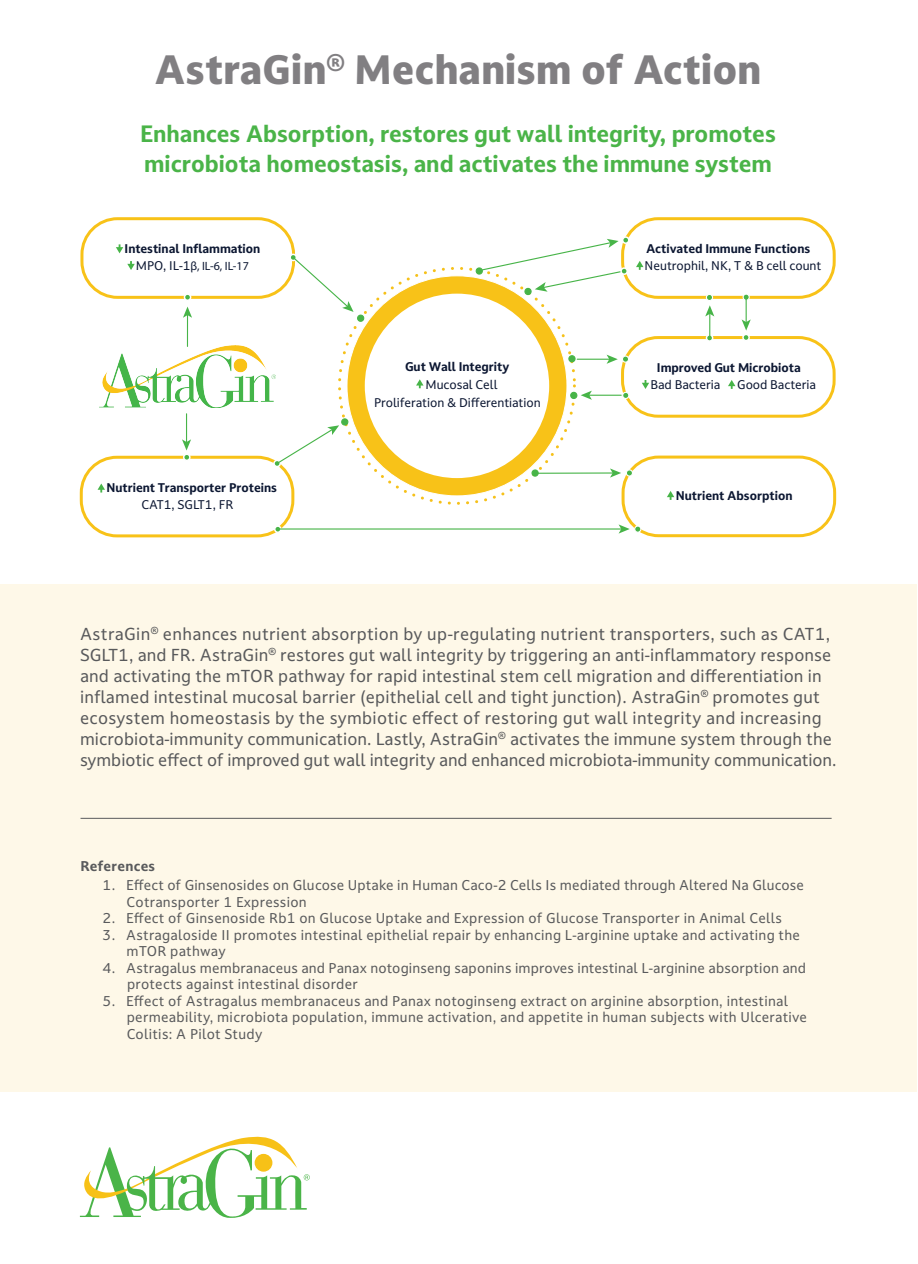
<style>
.page{position:relative;width:918px;height:1264px;background:#fff}
.page>*{position:absolute;margin:0;border:0;box-sizing:border-box;transform-origin:0 0}
.t1{font:39px "Darkmode Darkmode Off X Bold";letter-spacing:.01em;color:#817f82}
.t2{font:700 22.5px/30px "Darkmode Darkmode Off";color:#4ab448}
.t3{font:16.5px/21px "Darkmode Darkmode Off";letter-spacing:.01em;color:#58595b}
.t4{font:13.5px/16.5px "Darkmode Darkmode Off";letter-spacing:.025em;color:#595a5c}
.t5{font:700 13.5px "Darkmode Darkmode Off";letter-spacing:.015em;color:#595a5c}
.t6{font:700 12px "Darkmode Darkmode Off";color:#0c1732}
.t7{font:12px/18px "Darkmode Darkmode Off";color:#0c1732}
.t8{font:12px "Myriad Pro";color:#0c1732}
.s1{font-family:"Darkmode Darkmode Off"}
</style>
<div class="page">
<div style="left:0;top:583px;width:917px;height:508px;background:#fef8e8"></div>
<svg style="left:80px;top:1136px;width:230px;height:82px"></svg>
<div style="left:347px;top:276px;width:220px;height:220px;background:#f8c218;border-radius:50%"></div>
<div style="left:365px;top:294px;width:184px;height:184px;background:#fff;border-radius:50%"></div>
<div style="left:80px;top:217px;width:215px;height:82px;border:3px solid #f8c218;border-radius:36px"></div>
<div style="left:621px;top:217px;width:215px;height:82px;border:3px solid #f8c218;border-radius:36px"></div>
<div style="left:621px;top:336px;width:215px;height:82px;border:3px solid #f8c218;border-radius:36px"></div>
<div style="left:622px;top:455px;width:214px;height:82px;border:3px solid #f8c218;border-radius:36px"></div>
<div style="left:80px;top:456px;width:214px;height:81px;border:3px solid #f8c218;border-radius:36px"></div>
<img style="left:99px;top:345px;width:177px;height:63px">
<div style="left:184px;top:294px;width:7px;height:6px;background:#47b448;border-radius:50%"></div>
<div style="left:184px;top:293px;width:8px;height:8px;border:2px solid #fff;border-radius:50%"></div>
<div style="left:183px;top:453px;width:8px;height:8px;border:2px solid #fff;border-radius:50%"></div>
<div style="left:273px;top:459px;width:8px;height:8px;border:2px solid #fff;border-radius:50%"></div>
<div style="left:274px;top:525px;width:8px;height:8px;border:2px solid #fff;border-radius:50%"></div>
<div style="left:569px;top:355px;width:6px;height:7px;background:#47b448;border-radius:50%"></div>
<div style="left:568px;top:355px;width:8px;height:8px;border:1px solid #47b448;border-radius:50%"></div>
<div style="left:571px;top:392px;width:6px;height:7px;background:#47b448;border-radius:50%"></div>
<div style="left:570px;top:391px;width:8px;height:8px;border:1px solid #47b448;border-radius:50%"></div>
<div style="left:622px;top:356px;width:7px;height:6px;background:#47b448;border-radius:50%"></div>
<div style="left:622px;top:355px;width:7px;height:8px;border:1px solid #fff;border-radius:50%"></div>
<div style="left:622px;top:392px;width:7px;height:7px;border:1px solid #fff;border-radius:50%"></div>
<div style="left:622px;top:236px;width:8px;height:8px;border:2px solid #fff;border-radius:50%"></div>
<svg style="left:288px;top:252px;width:77px;height:70px"></svg>
<svg style="left:276px;top:417px;width:74px;height:48px"></svg>
<hr style="left:187px;top:314px;width:1px;height:32px;background:#47b448">
<svg style="left:183px;top:306px;width:9px;height:12px"></svg>
<svg style="left:182px;top:414px;width:9px;height:46px"></svg>
<svg style="left:533px;top:471px;width:4px;height:4px"></svg>
<div style="left:531px;top:469px;width:8px;height:8px;border:1px solid #47b448;border-radius:50%"></div>
<div style="left:626px;top:470px;width:7px;height:6px;background:#47b448;border-radius:50%"></div>
<div style="left:626px;top:469px;width:7px;height:8px;border:1px solid #fff;border-radius:50%"></div>
<div style="left:634px;top:525px;width:8px;height:8px;border:1px solid #fff;border-radius:50%"></div>
<hr style="left:538px;top:472px;width:75px;height:2px;background:#47b448">
<svg style="left:610px;top:468px;width:11px;height:9px"></svg>
<hr style="left:577px;top:359px;width:33px;height:1px;background:#47b448">
<svg style="left:607px;top:355px;width:11px;height:9px"></svg>
<hr style="left:278px;top:528px;width:344px;height:1px;background:#47b448">
<svg style="left:619px;top:524px;width:22px;height:9px"></svg>
<hr style="left:589px;top:395px;width:32px;height:1px;background:#47b448">
<svg style="left:581px;top:391px;width:11px;height:9px"></svg>
<div style="left:525px;top:288px;width:6px;height:7px;background:#47b448;border-radius:50%"></div>
<div style="left:524px;top:288px;width:8px;height:7px;border:1px solid #47b448;border-radius:50%"></div>
<svg style="left:476px;top:237px;width:153px;height:55px"></svg>
<div style="left:706px;top:335px;width:7px;height:6px;background:#47b448;border-radius:50%"></div>
<div style="left:706px;top:334px;width:8px;height:8px;border:2px solid #fff;border-radius:50%"></div>
<div style="left:743px;top:334px;width:6px;height:7px;background:#47b448;border-radius:50%"></div>
<div style="left:742px;top:333px;width:8px;height:8px;border:2px solid #fff;border-radius:50%"></div>
<div style="left:706px;top:294px;width:7px;height:7px;background:#47b448;border-radius:50%"></div>
<div style="left:706px;top:294px;width:7px;height:7px;border:1px solid #fff;border-radius:50%"></div>
<div style="left:742px;top:293px;width:8px;height:8px;border:1px solid #fff;border-radius:50%"></div>
<svg style="left:705px;top:305px;width:9px;height:32px"></svg>
<svg style="left:742px;top:294px;width:9px;height:37px"></svg>
<svg style="left:116px;top:244px;width:7px;height:9px"></svg>
<svg style="left:127px;top:261px;width:8px;height:9px"></svg>
<svg style="left:98px;top:483px;width:7px;height:9px"></svg>
<svg style="left:642px;top:380px;width:7px;height:9px"></svg>
<svg style="left:728px;top:380px;width:7px;height:9px"></svg>
<svg style="left:636px;top:261px;width:7px;height:9px"></svg>
<svg style="left:667px;top:491px;width:7px;height:9px"></svg>
<svg style="left:416px;top:379px;width:8px;height:9px"></svg>
<hr style="left:81px;top:818px;width:751px;height:1px;background:#595a5c">
<h1 class="t1" style="left:155px;top:43px;width:608px">AstraGin<sup>®</sup> Mechanism of Action</h1>
<h2 class="t2" style="left:140px;top:119px;width:637px">Enhances Absorption, restores gut wall integrity, promotes microbiota homeostasis, and activates the immune system</h2>
<p class="t6" style="left:125px;top:241px;width:137px">Intestinal Inflammation</p>
<p class="t8" style="left:136px;top:259px;width:115px"><span class="s1">MPO, IL-1</span>β, IL-6, IL-17</p>
<p class="t6" style="left:106px;top:480px;width:172px">Nutrient Transporter Proteins</p>
<p class="t7" style="left:141px;top:496px;width:93px">CAT1, SGLT1, FR</p>
<p class="t6" style="left:405px;top:358px;width:106px">Gut Wall Integrity</p>
<p class="t7" style="left:374px;top:375px;width:168px;text-indent:51px">Mucosal Cell<br>Proliferation &amp; Differentiation</p>
<p class="t6" style="left:646px;top:241px;width:166px">Activated Immune Functions</p>
<p class="t7" style="left:645px;top:256px;width:178px">Neutrophil, NK, T &amp; B cell count</p>
<p class="t6" style="left:657px;top:359px;width:146px">Improved Gut Microbiota</p>
<p class="t7" style="left:650px;top:375px;width:71px">Bad Bacteria</p>
<p class="t7" style="left:737px;top:375px;width:80px">Good Bacteria</p>
<p class="t6" style="left:676px;top:487px;width:118px">Nutrient Absorption</p>
<p class="t3" style="left:80px;top:622px;width:758px">AstraGin<sup>®</sup> enhances nutrient absorption by up-regulating nutrient transporters, such as CAT1, SGLT1, and FR. AstraGin<sup>®</sup> restores gut wall integrity by triggering an anti-inflammatory response and activating the mTOR pathway for rapid intestinal stem cell migration and differentiation in inflamed intestinal mucosal barrier (epithelial cell and tight junction). AstraGin<sup>®</sup> promotes gut ecosystem homeostasis by the symbiotic effect of restoring gut wall integrity and increasing microbiota-immunity communication. Lastly, AstraGin<sup>®</sup> activates the immune system through the symbiotic effect of improved gut wall integrity and enhanced microbiota-immunity communication.</p>
<p class="t5" style="left:81px;top:856px;width:76px">References</p>
<p class="t4" style="left:127px;top:877px;width:679px;text-indent:-24px">1. Effect of Ginsenosides on Glucose Uptake in Human Caco-2 Cells Is mediated through Altered Na Glucose<br>Cotransporter 1 Expression</p>
<p class="t4" style="left:103px;top:910px;width:681px">2. Effect of Ginsenoside Rb1 on Glucose Uptake and Expression of Glucose Transporter in Animal Cells</p>
<p class="t4" style="left:127px;top:926px;width:675px;text-indent:-24px">3. Astragaloside II promotes intestinal epithelial repair by enhancing L-arginine uptake and activating the mTOR pathway</p>
<p class="t4" style="left:127px;top:959px;width:681px;text-indent:-24px">4. Astragalus membranaceus and Panax notoginseng saponins improves intestinal L-arginine absorption and protects against intestinal disorder</p>
<p class="t4" style="left:127px;top:992px;width:682px;text-indent:-24px">5. Effect of Astragalus membranaceus and Panax notoginseng extract on arginine absorption, intestinal permeability, microbiota population, immune activation, and appetite in human subjects with Ulcerative<br>Colitis: A Pilot Study</p>
</div>
